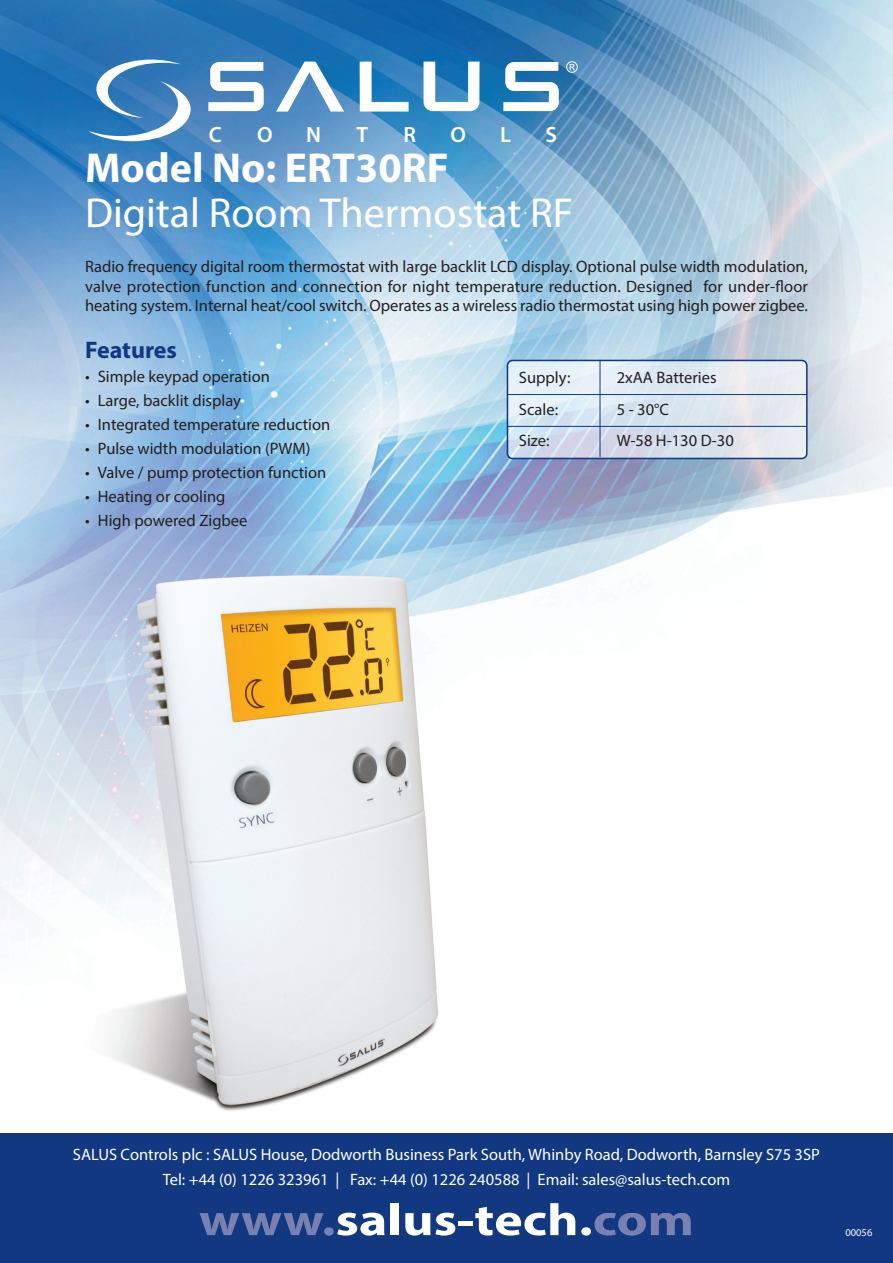
<style>
.page{position:relative;width:893px;height:1263px;background:#fff}
.page>*{position:absolute;margin:0;border:0;box-sizing:border-box;transform-origin:0 0}
.t1{font:700 45px "Myriad Pro";color:#fff;scale:1.2 1}
.t2{font:42px "Myriad Pro";color:#fff}
.t3{font:700 42px "Myriad Pro";color:#fff}
.t4{font:700 24px "Myriad Pro";color:#113880}
.t5{font:600 22.2px "Myriad Pro";color:#fff}
.t6{font:16.5px/19.5px "Myriad Pro";color:#231f20;text-align:justify}
.t7{font:16.5px/25.5px "Myriad Pro";color:#fff;text-align:center}
.t8{font:10.5px "Myriad Pro";color:#fff}
</style>
<div class="page">
<img style="left:0;top:0;width:893px;height:1134px">
<div style="left:0;top:1134px;width:893px;height:129px;background:#113880"></div>
<svg style="left:200px;top:1213px;width:134px;height:22px"></svg>
<svg style="left:594px;top:1213px;width:97px;height:22px"></svg>
<svg style="left:208px;top:62px;width:56px;height:49px"></svg>
<svg style="left:503px;top:62px;width:56px;height:49px"></svg>
<svg style="left:424px;top:62px;width:56px;height:49px"></svg>
<svg style="left:276px;top:62px;width:68px;height:50px"></svg>
<svg style="left:360px;top:62px;width:49px;height:50px"></svg>
<svg style="left:566px;top:61px;width:12px;height:12px"></svg>
<svg style="left:88px;top:60px;width:103px;height:81px"></svg>
<svg style="left:507px;top:360px;width:301px;height:99px;background:#d7e0ec"></svg>
<hr style="left:600px;top:360px;width:1px;height:97px;background:#113880">
<hr style="left:507px;top:394px;width:300px;height:1px;background:#113880">
<hr style="left:507px;top:426px;width:300px;height:1px;background:#113880">
<img style="left:45px;top:542px;width:404px;height:582px">
<h3 class="t5" style="left:209px;top:121px;width:15px">C</h3>
<h3 class="t5" style="left:257px;top:121px;width:17px">O</h3>
<h3 class="t5" style="left:306px;top:121px;width:16px">N</h3>
<h3 class="t5" style="left:356px;top:121px;width:13px">T</h3>
<h3 class="t5" style="left:403px;top:121px;width:14px">R</h3>
<h3 class="t5" style="left:450px;top:121px;width:17px">O</h3>
<h3 class="t5" style="left:500px;top:121px;width:12px">L</h3>
<h3 class="t5" style="left:545px;top:121px;width:13px">S</h3>
<h2 class="t3" style="left:85px;top:143px;width:365px">Model No: ERT30RF</h2>
<h2 class="t2" style="left:85px;top:198px;width:490px">Digital Room Thermostat RF</h2>
<p class="t6" style="left:85px;top:258px;width:724px">Radio frequency digital room thermostat with large backlit LCD display. Optional pulse width modulation, valve protection function and connection for night temperature reduction. Designed for under-floor heating system. Internal heat/cool switch. Operates as a wireless radio thermostat using high power zigbee.</p>
<h3 class="t4" style="left:85px;top:336px;width:93px">Features</h3>
<p class="t6" style="left:85px;top:368px;width:186px">• Simple keypad operation</p>
<p class="t6" style="left:85px;top:392px;width:158px">• Large, backlit display</p>
<p class="t6" style="left:85px;top:416px;width:247px">• Integrated temperature reduction</p>
<p class="t6" style="left:85px;top:440px;width:227px">• Pulse width modulation (PWM)</p>
<p class="t6" style="left:85px;top:464px;width:243px">• Valve / pump protection function</p>
<p class="t6" style="left:85px;top:488px;width:142px">• Heating or cooling</p>
<p class="t6" style="left:85px;top:512px;width:164px">• High powered Zigbee</p>
<p class="t6" style="left:519px;top:369px;width:53px">Supply:</p>
<p class="t6" style="left:617px;top:369px;width:101px">2xAA Batteries</p>
<p class="t6" style="left:519px;top:401px;width:41px">Scale:</p>
<p class="t6" style="left:617px;top:401px;width:54px">5 - 30°C</p>
<p class="t6" style="left:519px;top:432px;width:32px">Size:</p>
<p class="t6" style="left:617px;top:432px;width:119px">W-58 H-130 D-30</p>
<p class="t7" style="left:73px;top:1143px;width:749px">SALUS Controls plc : SALUS House, Dodworth Business Park South, Whinby Road, Dodworth, Barnsley S75 3SP<br>Tel: +44 (0) 1226 323961 | Fax: +44 (0) 1226 240588 | Email: sales@salus-tech.com</p>
<h1 class="t1" style="left:335px;top:1193px;width:216px">salus-tech.</h1>
<p class="t8" style="left:845px;top:1228px;width:28px">00056</p>
</div>
